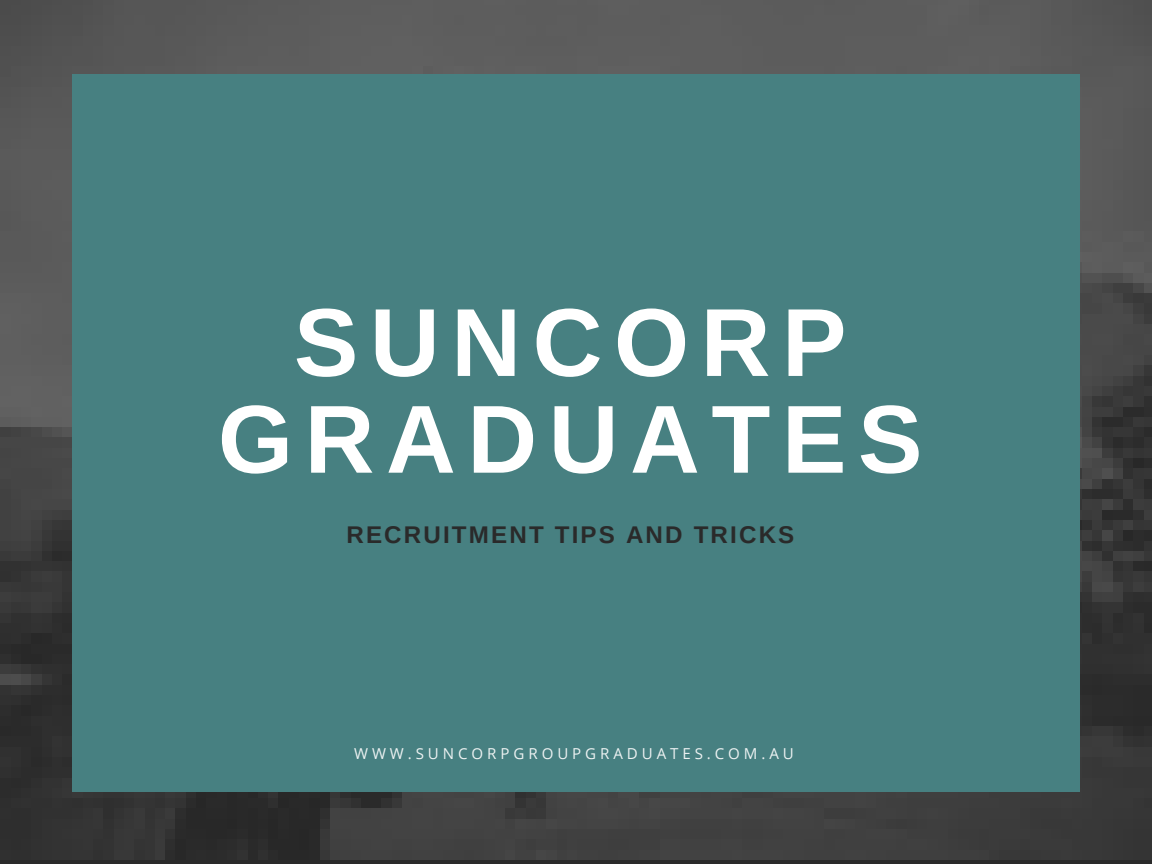
<style>
.page{position:relative;width:1152px;height:864px;background:#fff}
.page>*{position:absolute;margin:0;border:0;box-sizing:border-box;transform-origin:0 0}
.t1{font:700 96.6px/96.8px "Arimo";letter-spacing:.12em;color:#fff;text-align:center}
.t2{font:700 24.15px "Arimo";letter-spacing:.09em;color:#2a2a2a}
.t3{font:15.15px "Open Sans";letter-spacing:.26em;color:#edf2f2}
</style>
<div class="page">
<img style="left:0;top:0;width:1152px;height:860px">
<div style="left:72px;top:74px;width:1008px;height:718px;background:#478081"></div>
<h1 class="t1" style="left:218px;top:296px;width:706px">SUNCORP<br>GRADUATES</h1>
<h2 class="t2" style="left:346px;top:518px;width:450px">RECRUITMENT TIPS AND TRICKS</h2>
<p class="t3" style="left:354px;top:743px;width:441px">WWW.SUNCORPGROUPGRADUATES.COM.AU</p>
</div>
